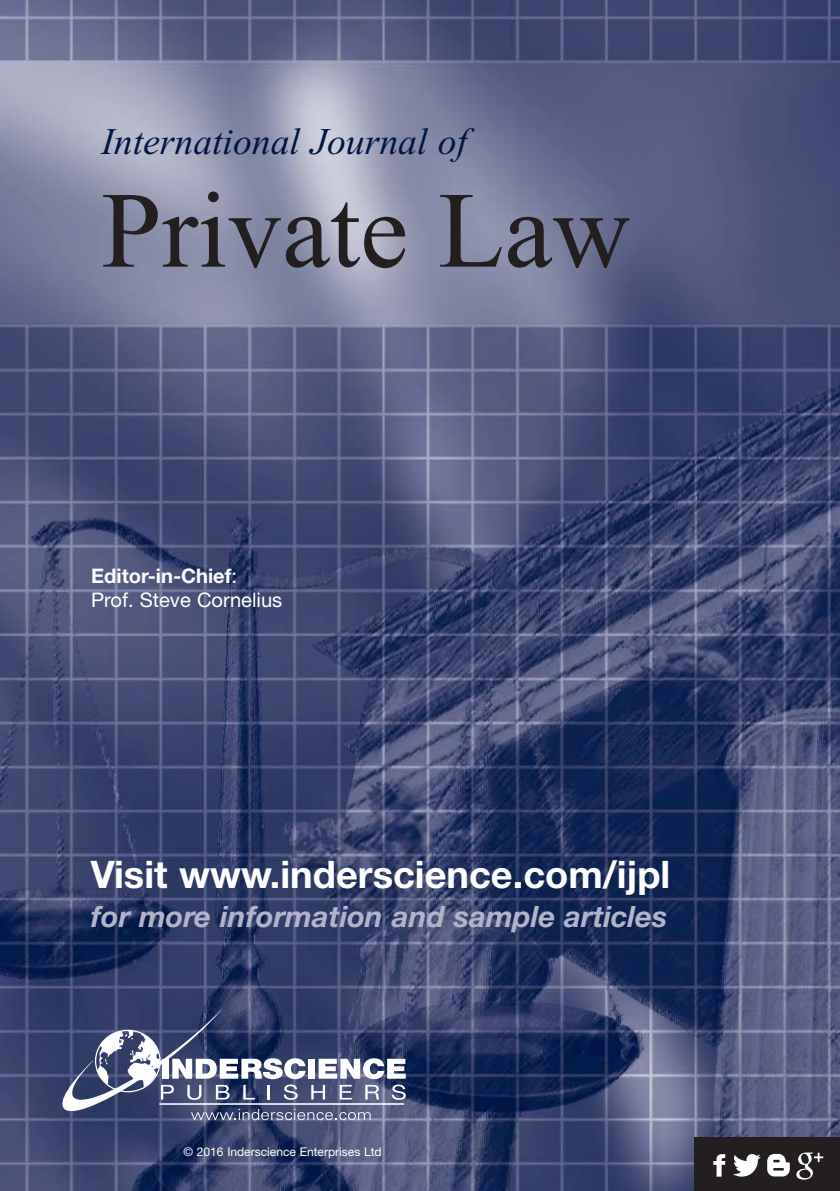
<style>
.page{position:relative;width:840px;height:1191px;background:#fff}
.page>*{position:absolute;margin:0;border:0;box-sizing:border-box;transform-origin:0 0}
.t1{font:108.2px "Times New Roman";color:#231f20}
.t2{font:700 38px "Helvetica Neue";color:#fff}
.t3{font:italic 37.6px "Times New Roman";color:#001647}
.t4{font:italic 700 29.4px "Helvetica Neue";color:#b2b4c9}
.t5{font:20px/24.4px "Helvetica Neue";color:#fff}
.t6{font:12px "Helvetica Neue";color:#fff}
.s1{font-weight:700}
</style>
<div class="page">
<img style="left:0;top:0;width:839px;height:1191px">
<svg style="left:62px;top:1009px;width:343px;height:111px"></svg>
<div style="left:694px;top:1137px;width:145px;height:54px;background:#231f20"></div>
<svg style="left:713px;top:1154px;width:11px;height:22px"></svg>
<svg style="left:733px;top:1154px;width:27px;height:22px"></svg>
<svg style="left:767px;top:1153px;width:22px;height:23px"></svg>
<svg style="left:796px;top:1152px;width:26px;height:27px"></svg>
<h3 class="t3" style="left:101px;top:119px;width:367px">International Journal of</h3>
<h1 class="t1" style="left:101px;top:166px;width:530px">Private Law</h1>
<p class="t5" style="left:91px;top:565px;width:192px"><span class="s1">Editor-in-Chief</span>:<br>Prof. Steve Cornelius</p>
<h2 class="t2" style="left:91px;top:860px;width:580px">Visit www.inderscience.com/ijpl</h2>
<h3 class="t4" style="left:91px;top:906px;width:577px">for more information and sample articles</h3>
<p class="t6" style="left:183px;top:1147px;width:199px">© 2016 Inderscience Enterprises Ltd</p>
</div>
